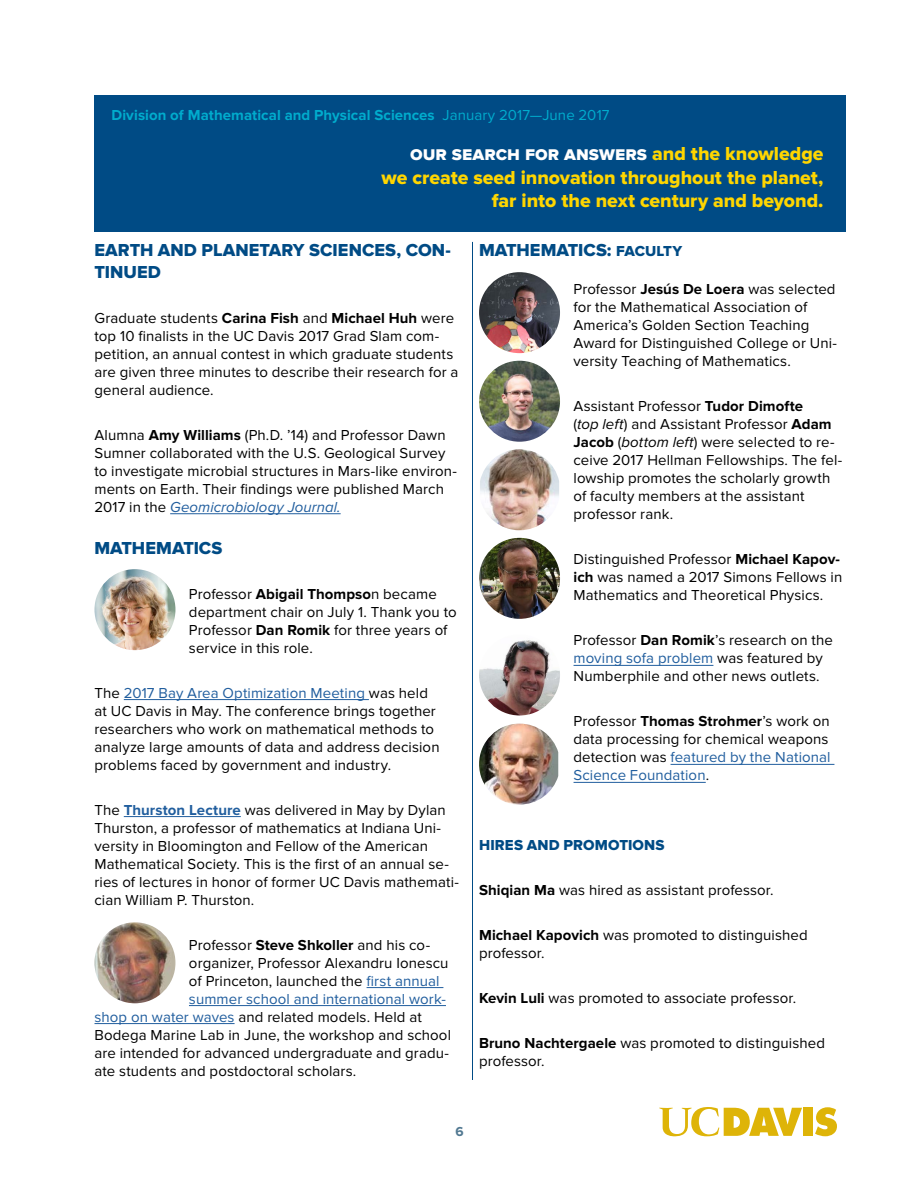
<style>
.page{position:relative;width:918px;height:1188px;background:#fff}
.page>*{position:absolute;margin:0;border:0;box-sizing:border-box;transform-origin:0 0}
.t1{font:19.5px/23.4px "Proxima Nova Extrabld";color:#ffd600;text-align:right}
.t2{font:18px/21.6px "Proxima Nova Extrabld";color:#004b85}
.t3{font:15px/18px "Proxima Nova";letter-spacing:.005em;color:#000}
.t4{font:700 15px "Proxima Nova";letter-spacing:.005em;color:#00accd}
.t5{font:15px "Proxima Nova";letter-spacing:.005em;color:#215e9e}
.t6{font:15px "Proxima Nova Extrabld";letter-spacing:.01em;color:#004b85}
.t7{font:700 13.5px "Proxima Nova";color:#517891}
.s1{font-weight:400}
.s2{color:#fff}
.s3{font-weight:700}
.s4{font-style:italic;color:#215e9e}
.s5{color:#215e9e}
.s6{font-weight:700;color:#215e9e}
.s7{font-size:15px}
.s8{font-style:italic}
</style>
<div class="page">
<hr style="left:170px;top:513px;width:171px;height:1px;background:#215e9e">
<hr style="left:124px;top:699px;width:245px;height:1px;background:#215e9e">
<hr style="left:124px;top:816px;width:117px;height:1px;background:#215e9e">
<hr style="left:367px;top:987px;width:76px;height:1px;background:#215e9e">
<hr style="left:189px;top:1005px;width:257px;height:1px;background:#215e9e">
<hr style="left:94px;top:1023px;width:141px;height:1px;background:#215e9e">
<hr style="left:574px;top:665px;width:139px;height:1px;background:#215e9e">
<hr style="left:671px;top:764px;width:163px;height:1px;background:#215e9e">
<hr style="left:574px;top:782px;width:132px;height:1px;background:#215e9e">
<hr style="left:472px;top:242px;width:1px;height:838px;background:#004b85">
<div style="left:94px;top:95px;width:752px;height:136px;background:#004b85"></div>
<img style="left:95px;top:569px;width:80px;height:81px;border-radius:40px">
<img style="left:479px;top:272px;width:81px;height:81px;border-radius:40px">
<img style="left:479px;top:361px;width:81px;height:81px;border-radius:40px">
<img style="left:480px;top:449px;width:79px;height:81px">
<img style="left:479px;top:538px;width:81px;height:81px;border-radius:40px">
<img style="left:479px;top:634px;width:81px;height:82px;border-radius:40px">
<img style="left:479px;top:724px;width:79px;height:81px">
<img style="left:95px;top:922px;width:80px;height:81px;border-radius:40px">
<svg style="left:815px;top:1107px;width:22px;height:29px"></svg>
<div style="left:803px;top:1108px;width:10px;height:28px;background:#deb408"></div>
<svg style="left:659px;top:1107px;width:143px;height:30px"></svg>
<p class="t4" style="left:111px;top:106px;width:500px">Division of Mathematical and Physical Sciences <span class="s1">January 2017—June 2017</span></p>
<h1 class="t1" style="left:382px;top:143px;width:443px"><span class="s2">our search for answers</span> and the knowledge we create seed innovation throughout the planet, far into the next century and beyond.</h1>
<p class="t2" style="left:94px;top:240px;width:358px">EARTH AND PLANETARY SCIENCES, CON-<br>TINUED</p>
<p class="t3" style="left:94px;top:309px;width:365px">Graduate students <span class="s3">Carina Fish</span> and <span class="s3">Michael Huh</span> were top 10 finalists in the UC Davis 2017 Grad Slam com&shy;petition, an annual contest in which graduate students are given three minutes to describe their research for a general audience.</p>
<p class="t3" style="left:94px;top:426px;width:364px">Alumna <span class="s3">Amy Williams</span> (Ph.D. ’14) and Professor Dawn Sumner collaborated with the U.S. Geological Survey to investigate microbial structures in Mars-like environ&shy;ments on Earth. Their findings were published March 2017 in the <span class="s4">Geomicrobiology Journal.</span></p>
<p class="t2" style="left:94px;top:538px;width:129px">MATHEMATICS</p>
<p class="t3" style="left:189px;top:585px;width:269px">Professor <span class="s3">Abigail Thompso</span>n became department chair on July 1. Thank you to Professor <span class="s3">Dan Romik</span> for three years of service in this role.</p>
<p class="t3" style="left:95px;top:684px;width:347px">The <span class="s5">2017 Bay Area Optimization Meeting</span> was held at UC Davis in May. The conference brings together researchers who work on mathematical methods to analyze large amounts of data and address decision problems faced by government and industry.</p>
<p class="t3" style="left:95px;top:801px;width:366px">The <span class="s6">Thurston Lecture</span> was delivered in May by Dylan Thurston, a professor of mathematics at Indiana Uni&shy;versity in Bloomington and Fellow of the American Mathematical Society. This is the first of an annual se&shy;ries of lectures in honor of former UC Davis mathemati&shy;cian William P. Thurston.</p>
<p class="t3" style="left:189px;top:936px;width:243px">Professor <span class="s3">Steve Shkoller</span> and his co-</p>
<p class="t3" style="left:189px;top:954px;width:261px">organizer, Professor Alexandru Ionescu</p>
<p class="t3" style="left:189px;top:972px;width:252px">of Princeton, launched the <span class="s5">first annual</span></p>
<p class="t5" style="left:189px;top:990px;width:259px">summer school and international work-</p>
<p class="t3" style="left:95px;top:1008px;width:329px"><span class="s5">shop on water waves</span> and related models. Held at</p>
<p class="t3" style="left:95px;top:1026px;width:358px">Bodega Marine Lab in June, the workshop and school</p>
<p class="t3" style="left:95px;top:1044px;width:356px">are intended for advanced undergraduate and gradu-</p>
<p class="t3" style="left:95px;top:1062px;width:263px">ate students and postdoctoral scholars.</p>
<p class="t2" style="left:479px;top:240px;width:205px">MATHEMATICS: <span class="s7">FACULTY</span></p>
<p class="t3" style="left:574px;top:281px;width:265px">Professor <span class="s3">Jesús De Loera</span> was selected for the Mathematical Association of America’s Golden Section Teaching Award for Distinguished College or Uni&shy;versity Teaching of Mathematics.</p>
<p class="t3" style="left:574px;top:398px;width:270px">Assistant Professor <span class="s3">Tudor Dimofte<br></span>(<span class="s8">top left</span>) and Assistant Professor <span class="s3">Adam Jacob</span> (<span class="s8">bottom left</span>) were selected to re&shy;ceive 2017 Hellman Fellowships. The fel&shy;lowship promotes the scholarly growth of faculty members at the assistant professor rank.</p>
<p class="t3" style="left:574px;top:551px;width:270px">Distinguished Professor <span class="s3">Michael Kapov&shy;ich</span> was named a 2017 Simons Fellows in<br>Mathematics and Theoretical Physics.</p>
<p class="t3" style="left:574px;top:632px;width:261px">Professor <span class="s3">Dan Romik</span>’s research on the <span class="s5">moving sofa problem</span> was featured by<br>Numberphile and other news outlets.</p>
<p class="t3" style="left:574px;top:713px;width:259px">Professor <span class="s3">Thomas Strohmer</span>’s work on data processing for chemical weapons detection was <span class="s5">featured by the National Science Foundation</span>.</p>
<p class="t6" style="left:479px;top:837px;width:187px">HIRES AND PROMOTIONS</p>
<p class="t3" style="left:479px;top:882px;width:296px"><span class="s3">Shiqian Ma</span> was hired as assistant professor.</p>
<p class="t3" style="left:479px;top:927px;width:330px"><span class="s3">Michael Kapovich</span> was promoted to distinguished professor.</p>
<p class="t3" style="left:479px;top:990px;width:319px"><span class="s3">Kevin Luli</span> was promoted to associate professor.</p>
<p class="t3" style="left:479px;top:1035px;width:348px"><span class="s3">Bruno Nachtergaele</span> was promoted to distinguished professor.</p>
<p class="t7" style="left:455px;top:1124px;width:10px">6</p>
</div>
